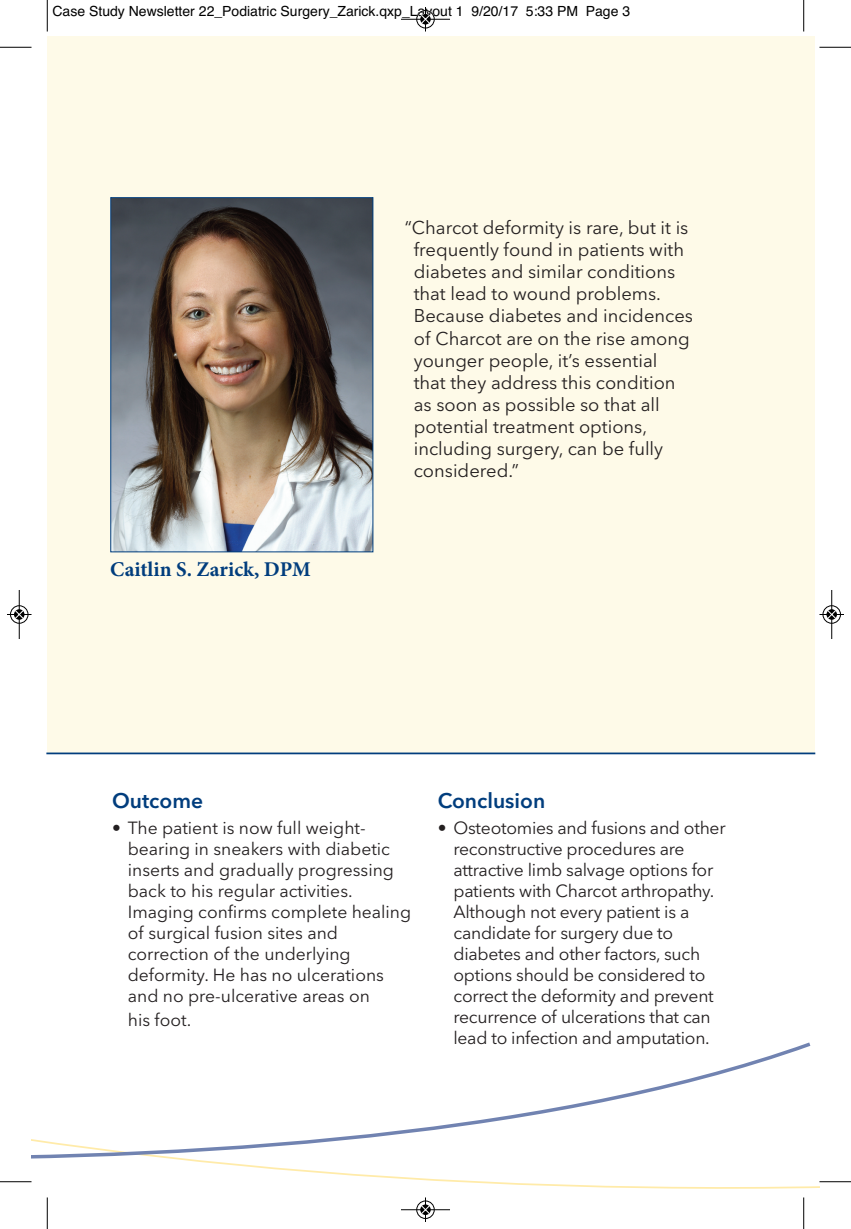
<style>
.page{position:relative;width:851px;height:1229px;background:#fff}
.page>*{position:absolute;margin:0;border:0;box-sizing:border-box;transform-origin:0 0}
.t1{font:700 21px "Minion Pro";color:#013d7d}
.t2{font:600 21px "Avenir Next LT Pro";color:#013d7d}
.t3{font:18.38px/22.1px "Avenir Next LT Pro";color:#231f20}
.t4{font:17.5px/21px "Avenir Next LT Pro";letter-spacing:-.015em;color:#231f20}
.t5{font:14px "Helvetica";color:#000}
</style>
<div class="page">
<div style="left:47px;top:36px;width:768px;height:717px;background:#fefae8"></div>
<img style="left:112px;top:199px;width:259px;height:351px">
<div style="left:110px;top:197px;width:263px;height:355px;border:1px solid #013d7d"></div>
<svg style="left:32px;top:1042px;width:782px;height:147px"></svg>
<hr style="left:46px;top:752px;width:769px;height:2px;background:#013d7d">
<hr style="left:47px;top:0;width:1px;height:32px;background:#000">
<hr style="left:0;top:47px;width:32px;height:1px;background:#000">
<hr style="left:803px;top:0;width:1px;height:32px;background:#000">
<hr style="left:819px;top:47px;width:31px;height:1px;background:#000">
<hr style="left:47px;top:1197px;width:1px;height:31px;background:#000">
<hr style="left:0;top:1181px;width:32px;height:1px;background:#000">
<hr style="left:803px;top:1197px;width:1px;height:31px;background:#000">
<hr style="left:819px;top:1181px;width:31px;height:1px;background:#000">
<div style="left:416px;top:10px;width:19px;height:19px;border:1px solid #fff;border-radius:50%"></div>
<hr style="left:401px;top:19px;width:49px;height:1px;background:#000">
<div style="left:416px;top:10px;width:18px;height:18px;border:1px solid #000;border-radius:50%"></div>
<svg style="left:421px;top:7px;width:9px;height:25px"></svg>
<div style="left:416px;top:1200px;width:19px;height:19px;border:1px solid #fff;border-radius:50%"></div>
<hr style="left:401px;top:1209px;width:49px;height:1px;background:#000">
<div style="left:416px;top:1200px;width:18px;height:18px;border:1px solid #000;border-radius:50%"></div>
<svg style="left:421px;top:1197px;width:9px;height:25px"></svg>
<div style="left:10px;top:605px;width:19px;height:19px;border:1px solid #fff;border-radius:50%"></div>
<hr style="left:19px;top:590px;width:1px;height:49px;background:#000">
<div style="left:10px;top:605px;width:18px;height:18px;border:1px solid #000;border-radius:50%"></div>
<svg style="left:7px;top:610px;width:25px;height:9px"></svg>
<div style="left:822px;top:605px;width:19px;height:19px;border:1px solid #fff;border-radius:50%"></div>
<hr style="left:831px;top:590px;width:1px;height:49px;background:#000">
<div style="left:822px;top:605px;width:18px;height:18px;border:1px solid #000;border-radius:50%"></div>
<svg style="left:819px;top:610px;width:25px;height:9px"></svg>
<p class="t5" style="left:52px;top:3px;width:579px">Case Study Newsletter 22_Podiatric Surgery_Zarick.qxp_Layout 1 9/20/17 5:33 PM Page 3</p>
<p class="t1" style="left:110px;top:561px;width:202px">Caitlin S. Zarick, DPM</p>
<p class="t3" style="left:414px;top:219px;width:281px;text-indent:-9px">“Charcot deformity is rare, but it is frequently found in patients with diabetes and similar conditions that lead to wound problems.<br>Because diabetes and incidences of Charcot are on the rise among younger people, it’s essential that they address this condition as soon as possible so that all potential treatment options, including surgery, can be fully considered.”</p>
<p class="t2" style="left:112px;top:793px;width:92px">Outcome</p>
<p class="t4" style="left:128px;top:819px;width:285px;text-indent:-16px">• The patient is now full weight&shy;bearing in sneakers with diabetic inserts and gradually progressing back to his regular activities.<br>Imaging confirms complete healing of surgical fusion sites and correction of the underlying deformity. He has no ulcerations and no pre-ulcerative areas on</p>
<p class="t4" style="left:128px;top:1011px;width:65px">his foot.</p>
<p class="t2" style="left:437px;top:793px;width:109px">Conclusion</p>
<p class="t4" style="left:453px;top:819px;width:274px;text-indent:-16px">• Osteotomies and fusions and other reconstructive procedures are attractive limb salvage options for patients with Charcot arthropathy.<br>Although not every patient is a candidate for surgery due to diabetes and other factors, such options should be considered to correct the deformity and prevent recurrence of ulcerations that can lead to infection and amputation.</p>
</div>
